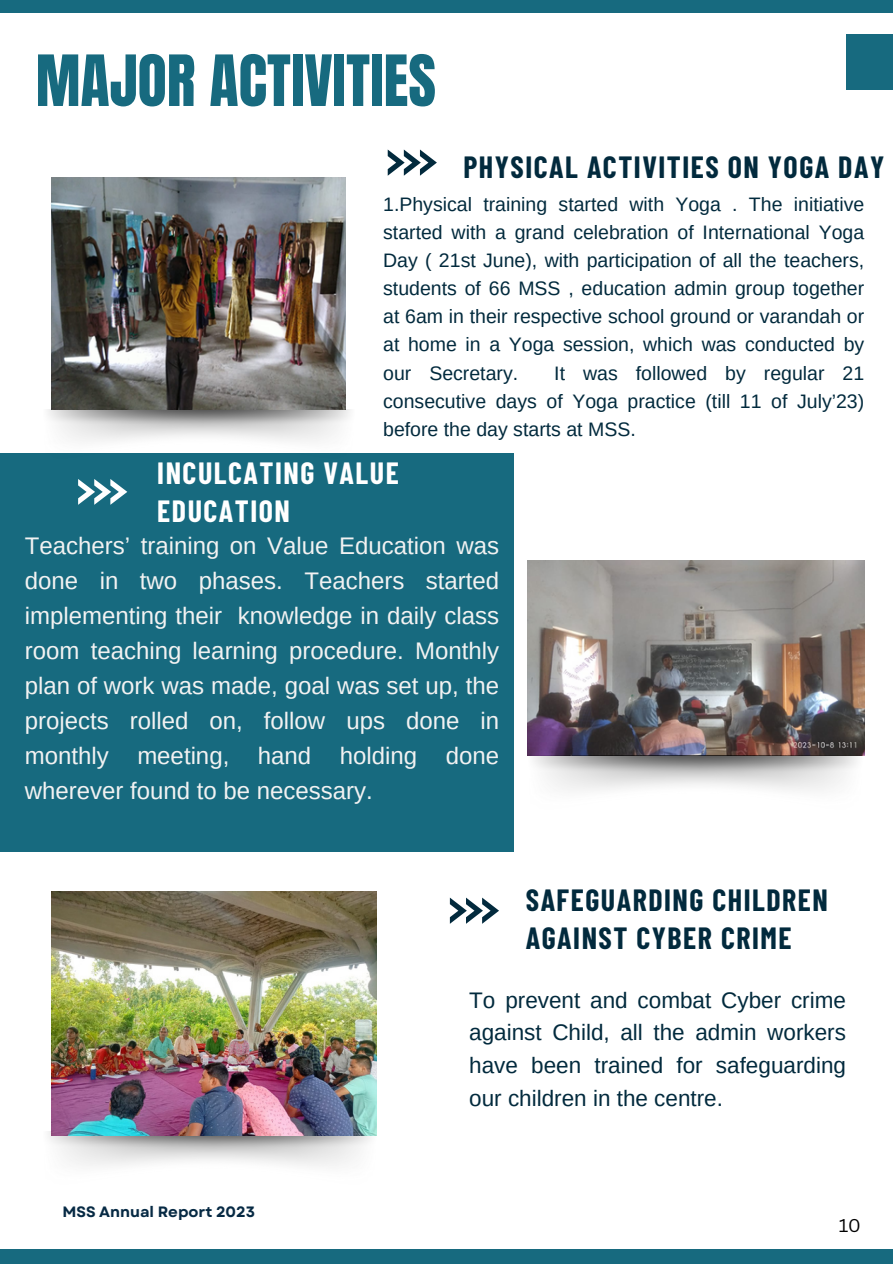
<style>
.page{position:relative;width:893px;height:1264px;background:#fff}
.page>*{position:absolute;margin:0;border:0;box-sizing:border-box;transform-origin:0 0}
.t1{font:60px "Anton";color:#176a7f}
.t2{font:700 30px/38.2px "Barlow Condensed";letter-spacing:.05em;color:#022a3d}
.t3{font:700 30px/38.2px "Barlow Condensed";letter-spacing:.05em;color:#fff}
.t4{font:24px/35.1px "Arimo";color:#f2f2f2;text-align:justify}
.t5{font:22.5px/32.7px "Arimo";color:#022a3d;text-align:justify}
.t6{font:19.5px/28.2px "Arimo";color:#022a3d;text-align:justify}
.t7{font:18px "Canva Sans";color:#000}
.t8{font:700 15px "Garet";color:#072a44}
</style>
<div class="page">
<svg style="left:387px;top:149px;width:50px;height:26px"></svg>
<div style="left:0;top:0;width:892px;height:12px;background:#176a7f"></div>
<div style="left:0;top:1249px;width:892px;height:14px;background:#176a7f"></div>
<svg style="left:450px;top:897px;width:49px;height:26px"></svg>
<div style="left:0;top:453px;width:514px;height:398px;background:#176a7f"></div>
<svg style="left:78px;top:479px;width:49px;height:26px"></svg>
<div style="left:846px;top:34px;width:46px;height:55px;background:#176a7f"></div>
<img style="left:48px;top:409px;width:302px;height:32px">
<img style="left:48px;top:1131px;width:329px;height:35px">
<img style="left:52px;top:177px;width:293px;height:232px">
<img style="left:527px;top:560px;width:337px;height:231px">
<img style="left:52px;top:891px;width:325px;height:244px">
<p class="t1" style="left:36px;top:38px;width:402px">MAJOR ACTIVITIES</p>
<h3 class="t2" style="left:463px;top:147px;width:422px">PHYSICAL ACTIVITIES ON YOGA DAY</h3>
<p class="t6" style="left:383px;top:190px;width:482px">1.Physical training started with Yoga . The initiative started with a grand celebration of International Yoga Day ( 21st June), with participation of all the teachers, students of 66 MSS , education admin group together at 6am in their respective school ground or varandah or at home in a Yoga session, which was conducted by our Secretary.</p>
<p class="t6" style="left:383px;top:359px;width:482px;text-indent:171px">It was followed by regular 21 consecutive days of Yoga practice (till 11 of July’23) before the day starts at MSS.</p>
<p class="t3" style="left:157px;top:453px;width:243px">INCULCATING VALUE<br>EDUCATION</p>
<h2 class="t4" style="left:25px;top:528px;width:476px">Teachers’ training on Value Education was done in two phases. Teachers started implementing their knowledge in daily class room teaching learning procedure. Monthly plan of work was made, goal was set up, the projects rolled on, follow ups done in monthly meeting, hand holding done wherever found to be necessary.</h2>
<p class="t2" style="left:526px;top:880px;width:303px">SAFEGUARDING CHILDREN<br>AGAINST CYBER CRIME</p>
<p class="t8" style="left:62px;top:1200px;width:194px">MSS Annual Report 2023</p>
<p class="t5" style="left:469px;top:983px;width:378px">To prevent and combat Cyber crime against Child, all the admin workers have been trained for safeguarding our children in the centre.</p>
<h2 class="t7" style="left:838px;top:1212px;width:24px">10</h2>
</div>
